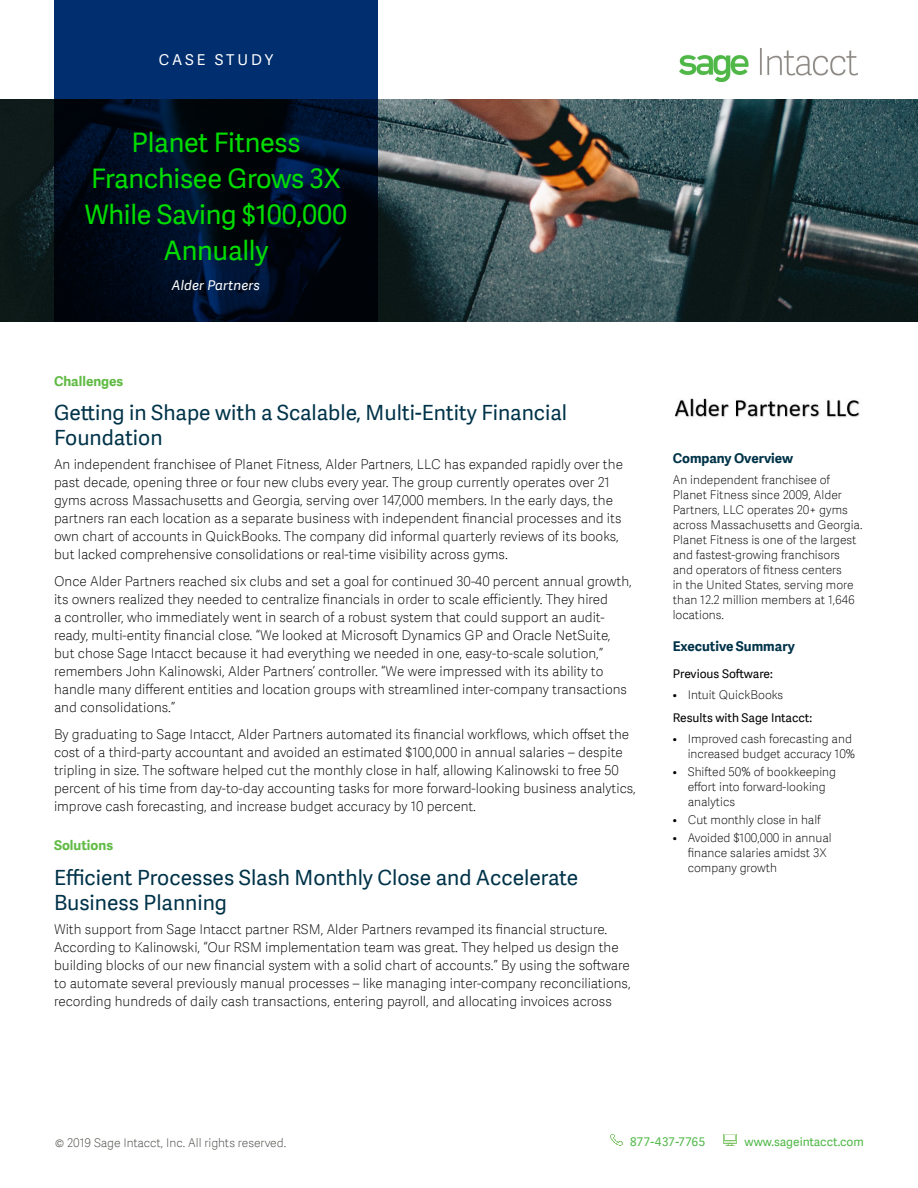
<style>
.page{position:relative;width:918px;height:1188px;background:#fff}
.page>*{position:absolute;margin:0;border:0;box-sizing:border-box;transform-origin:0 0}
.t1{font:27px/36px "Adelle Sans SAGE";letter-spacing:-.01em;color:#00dc00;text-align:center}
.t2{font:21px/25.2px "Adelle Sans SAGE";color:#003349}
.t3{font:15px "Adelle Sans SAGE";letter-spacing:.2em;color:#fff}
.t4{font:13.5px/18px "Adelle Sans SAGE Th";color:#000}
.t5{font:700 13.5px "Adelle Sans SAGE";color:#003349}
.t6{font:700 13.5px "Adelle Sans SAGE";color:#62bb46}
.t7{font:italic 13.5px "Adelle Sans SAGE";letter-spacing:.01em;color:#fff}
.t8{font:12px/15px "Adelle Sans SAGE Th";color:#000}
.t9{font:12px "Adelle Sans SAGE";color:#000}
.t10{font:12px "Adelle Sans SAGE Th";color:#41463e}
.t11{font:12px "Adelle Sans SAGE";color:#50b848}
.t12{font:12px "Adelle Sans SAGE";letter-spacing:.05em;color:#50b848}
</style>
<div class="page">
<img style="left:679px;top:48px;width:179px;height:34px">
<svg style="left:723px;top:1134px;width:13px;height:12px"></svg>
<svg style="left:611px;top:1134px;width:12px;height:12px"></svg>
<img style="left:674px;top:398px;width:186px;height:20px">
<img style="left:0;top:99px;width:918px;height:223px">
<svg style="left:54px;top:0;width:324px;height:322px;background:#001535"></svg>
<p class="t3" style="left:159px;top:49px;width:116px">CASE STUDY</p>
<h1 class="t1" style="left:85px;top:123px;width:264px">Planet Fitness<br>Franchisee Grows 3X<br>While Saving $100,000<br>Annually</h1>
<p class="t7" style="left:172px;top:275px;width:90px">Alder Partners</p>
<p class="t6" style="left:54px;top:371px;width:71px">Challenges</p>
<h2 class="t2" style="left:54px;top:399px;width:515px">Getting in Shape with a Scalable, Multi-Entity Financial<br>Foundation</h2>
<p class="t4" style="left:54px;top:455px;width:571px">An independent franchisee of Planet Fitness, Alder Partners, LLC has expanded rapidly over the past decade, opening three or four new clubs every year. The group currently operates over 21 gyms across Massachusetts and Georgia, serving over 147,000 members. In the early days, the partners ran each location as a separate business with independent financial processes and its own chart of accounts in QuickBooks. The company did informal quarterly reviews of its books, but lacked comprehensive consolidations or real-time visibility across gyms.</p>
<p class="t4" style="left:54px;top:572px;width:579px">Once Alder Partners reached six clubs and set a goal for continued 30-40 percent annual growth, its owners realized they needed to centralize financials in order to scale efficiently. They hired<br>a controller, who immediately went in search of a robust system that could support an audit&shy;ready, multi-entity financial close. “We looked at Microsoft Dynamics GP and Oracle NetSuite, but chose Sage Intacct because it had everything we needed in one, easy-to-scale solution,” remembers John Kalinowski, Alder Partners’ controller. “We were impressed with its ability to handle many different entities and location groups with streamlined inter-company transactions and consolidations.”</p>
<p class="t4" style="left:54px;top:725px;width:584px">By graduating to Sage Intacct, Alder Partners automated its financial workflows, which offset the cost of a third-party accountant and avoided an estimated $100,000 in annual salaries – despite tripling in size. The software helped cut the monthly close in half, allowing Kalinowski to free 50 percent of his time from day-to-day accounting tasks for more forward-looking business analytics, improve cash forecasting, and increase budget accuracy by 10 percent.</p>
<p class="t6" style="left:54px;top:836px;width:61px">Solutions</p>
<h2 class="t2" style="left:54px;top:864px;width:526px">Efficient Processes Slash Monthly Close and Accelerate<br>Business Planning</h2>
<p class="t4" style="left:54px;top:920px;width:578px">With support from Sage Intacct partner RSM, Alder Partners revamped its financial structure.<br>According to Kalinowski, “Our RSM implementation team was great. They helped us design the building blocks of our new financial system with a solid chart of accounts.” By using the software to automate several previously manual processes – like managing inter-company reconciliations, recording hundreds of daily cash transactions, entering payroll, and allocating invoices across</p>
<p class="t5" style="left:673px;top:448px;width:122px">Company Overview</p>
<p class="t8" style="left:673px;top:472px;width:191px">An independent franchisee of<br>Planet Fitness since 2009, Alder<br>Partners, LLC operates 20+ gyms across Massachusetts and Georgia.<br>Planet Fitness is one of the largest and fastest-growing franchisors and operators of fitness centers<br>in the United States, serving more than 12.2 million members at 1,646 locations.</p>
<p class="t5" style="left:673px;top:637px;width:124px">Executive Summary</p>
<p class="t9" style="left:673px;top:665px;width:102px">Previous Software:</p>
<p class="t8" style="left:673px;top:687px;width:112px">• Intuit QuickBooks</p>
<p class="t9" style="left:673px;top:709px;width:141px">Results with Sage Intacct:</p>
<p class="t8" style="left:673px;top:731px;width:184px;text-align:right">• Improved cash forecasting and increased budget accuracy 10%</p>
<p class="t8" style="left:688px;top:764px;width:150px;text-indent:-15px">• Shifted 50% of bookkeeping effort into forward-looking analytics</p>
<p class="t8" style="left:673px;top:812px;width:150px">• Cut monthly close in half</p>
<p class="t8" style="left:688px;top:830px;width:145px;text-indent:-15px">• Avoided $100,000 in annual finance salaries amidst 3X company growth</p>
<p class="t10" style="left:55px;top:1134px;width:233px">© 2019 Sage Intacct, Inc. All rights reserved.</p>
<p class="t12" style="left:630px;top:1133px;width:77px">877-437-7765</p>
<p class="t11" style="left:745px;top:1133px;width:121px">www.sageintacct.com</p>
</div>
